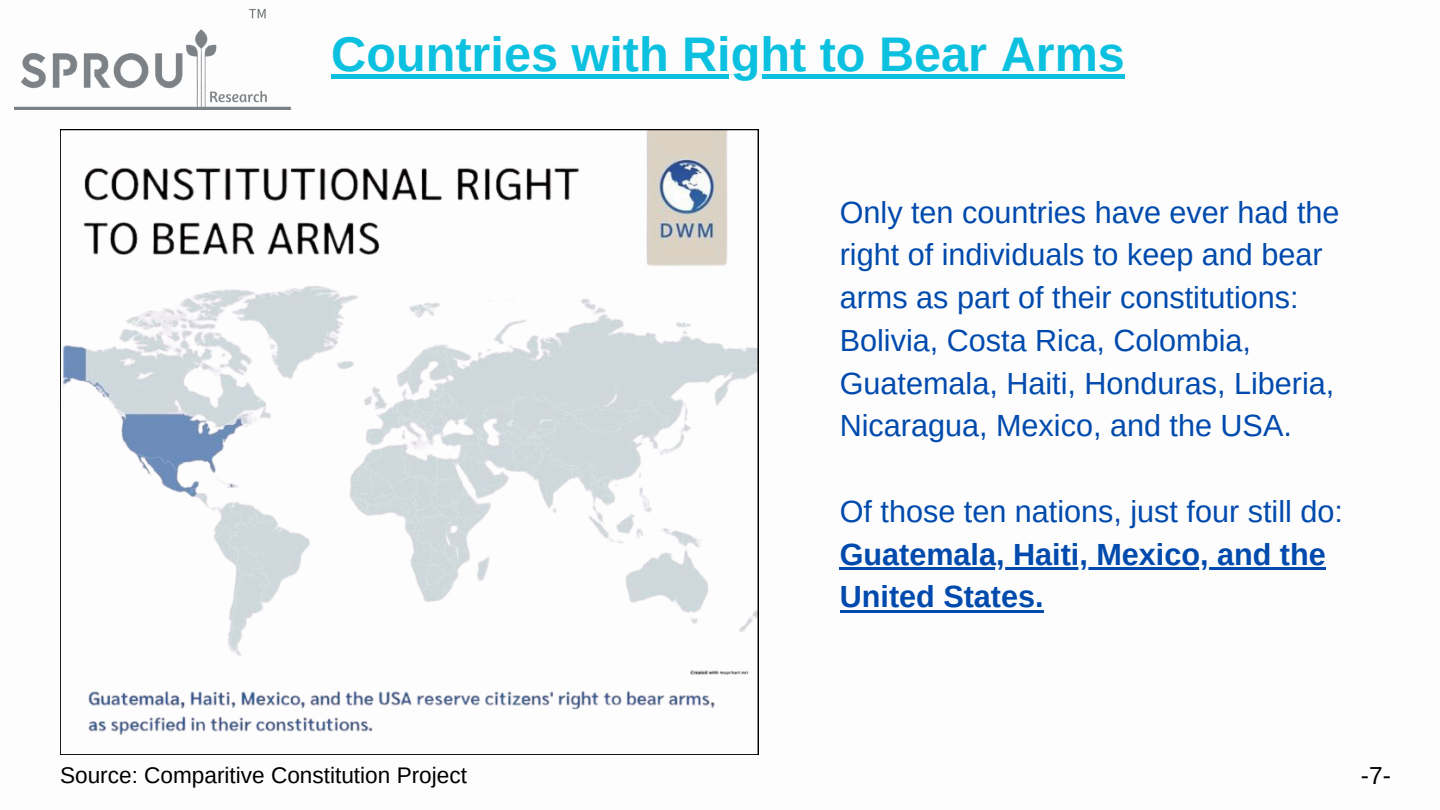
<style>
.page{position:relative;width:1440px;height:810px;background:#fff}
.page>*{position:absolute;margin:0;border:0;box-sizing:border-box;transform-origin:0 0}
.t1{font:700 48.6px "Arimo";color:#0cc0df}
.t2{font:30.6px/42.8px "Arimo";color:#004aad}
.t3{font:700 30.6px/42.8px "Arimo";color:#004aad}
.t4{font:24.6px "Arimo";color:#000}
.t5{font:22.6px "Arimo";color:#000}
</style>
<div class="page">
<svg style="left:60px;top:130px;width:698px;height:625px"></svg>
<div style="left:331px;top:74px;width:794px;height:5px;background:#0cc0df"></div>
<img style="left:15px;top:8px;width:277px;height:102px">
<hr style="left:840px;top:567px;width:486px;height:3px;background:#004aad">
<hr style="left:840px;top:610px;width:204px;height:3px;background:#004aad">
<h1 class="t1" style="left:331px;top:28px;width:795px">Countries with Right to Bear Arms</h1>
<p class="t2" style="left:840px;top:191px;width:501px">Only ten countries have ever had the right of individuals to keep and bear arms as part of their constitutions:<br>Bolivia, Costa Rica, Colombia, Guatemala, Haiti, Honduras, Liberia, Nicaragua, Mexico, and the USA.</p>
<h2 class="t2" style="left:840px;top:490px;width:505px">Of those ten nations, just four still do:</h2>
<h2 class="t3" style="left:840px;top:533px;width:488px">Guatemala, Haiti, Mexico, and the<br>United States.</h2>
<p class="t5" style="left:60px;top:762px;width:408px">Source: Comparitive Constitution Project</p>
<p class="t4" style="left:1361px;top:762px;width:32px">-7-</p>
</div>
